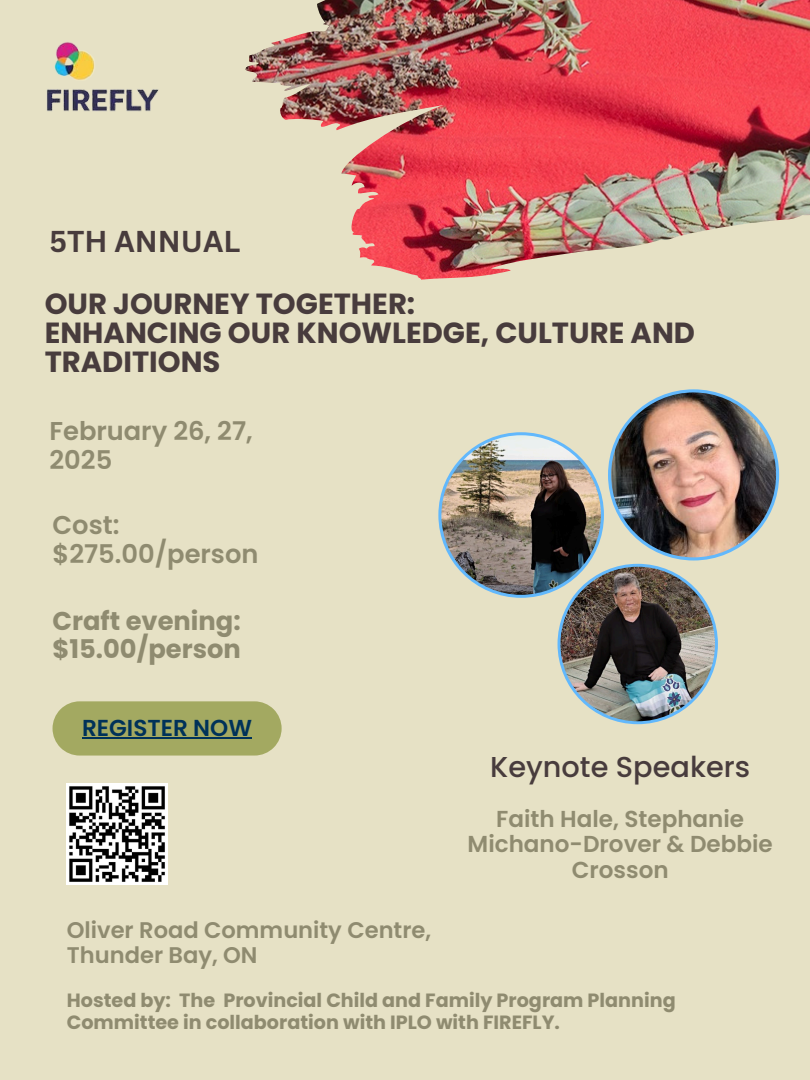
<style>
.page{position:relative;width:810px;height:1080px;background:#e6e1c5}
.page>*{position:absolute;margin:0;border:0;box-sizing:border-box;transform-origin:0 0}
.t1{font:700 29.31px "Canva Sans";color:#483c3d}
.t2{font:700 29.12px/29.1px "Poppins";color:#483c3d}
.t3{font:500 28.75px "Poppins";color:#483c3d}
.t4{font:600 25.75px/28.1px "Poppins";color:#8f8b70}
.t5{font:700 25.75px/28.1px "Poppins";color:#8f8b70}
.t6{font:600 23.06px/25.3px "Poppins";color:#8f8b70;text-align:center}
.t7{font:600 23.06px "Poppins";color:#003259}
.t8{font:600 22.62px/24.9px "Poppins";color:#8f8b70}
.t9{font:700 19.19px/21.1px "Poppins";color:#8f8b70}
</style>
<div class="page">
<svg style="left:53px;top:701px;width:229px;height:55px;background:#a7ac67"></svg>
<hr style="left:82px;top:737px;width:170px;height:2px;background:#003259">
<img style="left:246px;top:0;width:564px;height:280px">
<img style="left:67px;top:784px;width:100px;height:100px">
<img style="left:47px;top:42px;width:112px;height:70px">
<img style="left:438px;top:389px;width:341px;height:335px">
<p class="t1" style="left:49px;top:221px;width:192px">5TH ANNUAL</p>
<h1 class="t2" style="left:45px;top:290px;width:652px">OUR JOURNEY TOGETHER:<br>ENHANCING OUR KNOWLEDGE, CULTURE AND<br>TRADITIONS</h1>
<h2 class="t4" style="left:49px;top:417px;width:205px">February 26, 27,<br>2025</h2>
<p class="t4" style="left:53px;top:511px;width:207px">Cost: $275.00/person</p>
<p class="t5" style="left:53px;top:607px;width:190px">Craft evening: $15.00/person</p>
<p class="t7" style="left:82px;top:712px;width:171px">REGISTER NOW</p>
<h3 class="t8" style="left:67px;top:917px;width:366px">Oliver Road Community Centre,<br>Thunder Bay, ON</h3>
<p class="t3" style="left:490px;top:747px;width:261px">Keynote Speakers</p>
<h4 class="t6" style="left:468px;top:806px;width:307px">Faith Hale, Stephanie<br>Michano-Drover &amp; Debbie<br>Crosson</h4>
<h3 class="t9" style="left:67px;top:990px;width:610px">Hosted by: The Provincial Child and Family Program Planning<br>Committee in collaboration with IPLO with FIREFLY.</h3>
</div>
